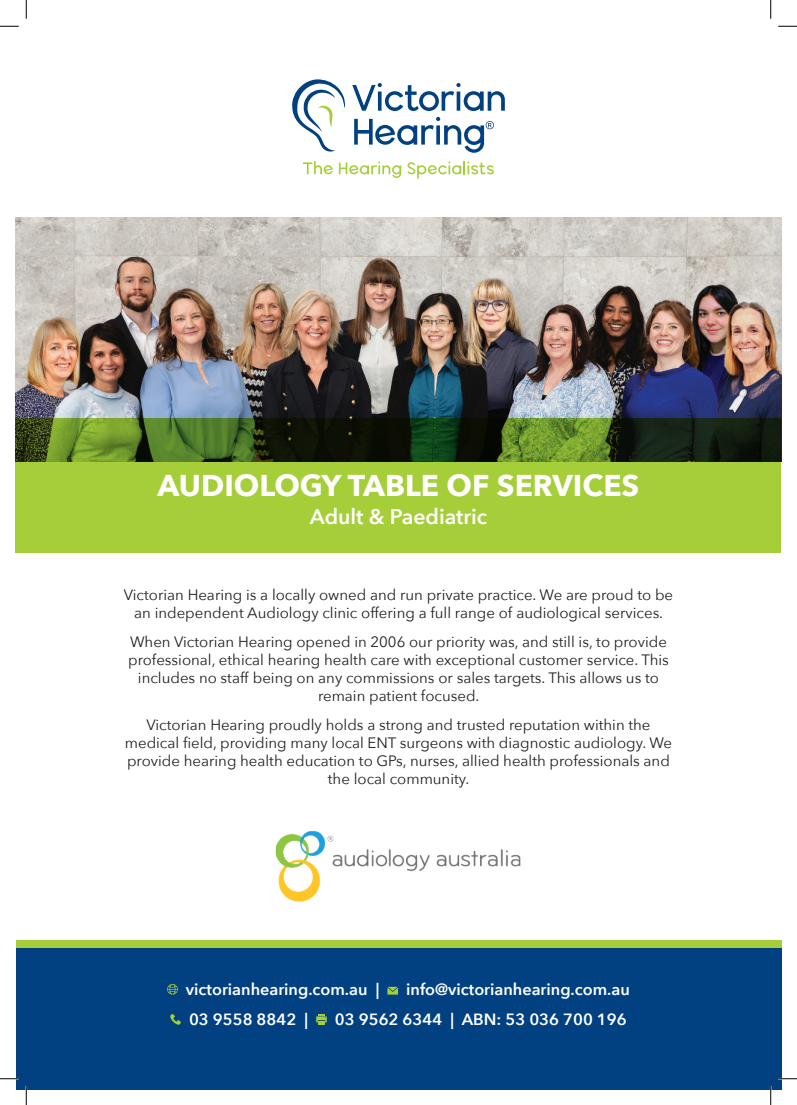
<style>
.page{position:relative;width:797px;height:1105px;background:#fff}
.page>*{position:absolute;margin:0;border:0;box-sizing:border-box;transform-origin:0 0}
.t1{font:700 30px "Avenir Next";color:#fff}
.t2{font:600 21.25px "Avenir Next";color:#fff}
.t3{font:600 16.25px "Avenir Next";color:#fff}
.t4{font:15px/18px "Avenir Next";color:#231f20;text-align:center}
</style>
<div class="page">
<img style="left:16px;top:218px;width:765px;height:200px">
<img style="left:275px;top:830px;width:246px;height:72px">
<div style="left:16px;top:947px;width:765px;height:142px;background:#014182"></div>
<div style="left:16px;top:940px;width:765px;height:8px;background:#a6ce39"></div>
<svg style="left:16px;top:418px;width:765px;height:134px;background:#80a22e"></svg>
<svg style="left:167px;top:984px;width:11px;height:10px"></svg>
<svg style="left:387px;top:987px;width:11px;height:7px"></svg>
<svg style="left:170px;top:1014px;width:11px;height:11px"></svg>
<svg style="left:316px;top:1014px;width:11px;height:11px"></svg>
<svg style="left:303px;top:161px;width:30px;height:13px"></svg>
<svg style="left:339px;top:161px;width:62px;height:17px"></svg>
<svg style="left:407px;top:161px;width:87px;height:18px"></svg>
<svg style="left:292px;top:79px;width:53px;height:73px"></svg>
<svg style="left:352px;top:83px;width:153px;height:28px"></svg>
<svg style="left:354px;top:117px;width:140px;height:36px"></svg>
<svg style="left:0;top:25px;width:19px;height:2px"></svg>
<svg style="left:778px;top:25px;width:19px;height:2px"></svg>
<svg style="left:0;top:1078px;width:19px;height:1px"></svg>
<svg style="left:778px;top:1078px;width:19px;height:1px"></svg>
<svg style="left:25px;top:0;width:2px;height:19px"></svg>
<svg style="left:25px;top:1086px;width:2px;height:19px"></svg>
<svg style="left:770px;top:0;width:1px;height:19px"></svg>
<svg style="left:770px;top:1086px;width:1px;height:19px"></svg>
<h1 class="t1" style="left:158px;top:473px;width:483px">AUDIOLOGY TABLE OF SERVICES</h1>
<h2 class="t2" style="left:310px;top:508px;width:179px">Adult &amp; Paediatric</h2>
<p class="t4" style="left:124px;top:587px;width:551px">Victorian Hearing is a locally owned and run private practice. We are proud to be an independent Audiology clinic offering a full range of audiological services.</p>
<p class="t4" style="left:128px;top:634px;width:542px">When Victorian Hearing opened in 2006 our priority was, and still is, to provide professional, ethical hearing health care with exceptional customer service. This includes no staff being on any commissions or sales targets. This allows us to remain patient focused.</p>
<p class="t4" style="left:125px;top:716px;width:549px">Victorian Hearing proudly holds a strong and trusted reputation within the medical field, providing many local ENT surgeons with diagnostic audiology. We provide hearing health education to GPs, nurses, allied health professionals and the local community.</p>
<p class="t3" style="left:186px;top:982px;width:195px">victorianhearing.com.au |</p>
<p class="t3" style="left:406px;top:982px;width:225px">info@victorianhearing.com.au</p>
<p class="t3" style="left:189px;top:1012px;width:120px">03 9558 8842 |</p>
<p class="t3" style="left:335px;top:1012px;width:293px">03 9562 6344 | ABN: 53 036 700 196</p>
</div>
